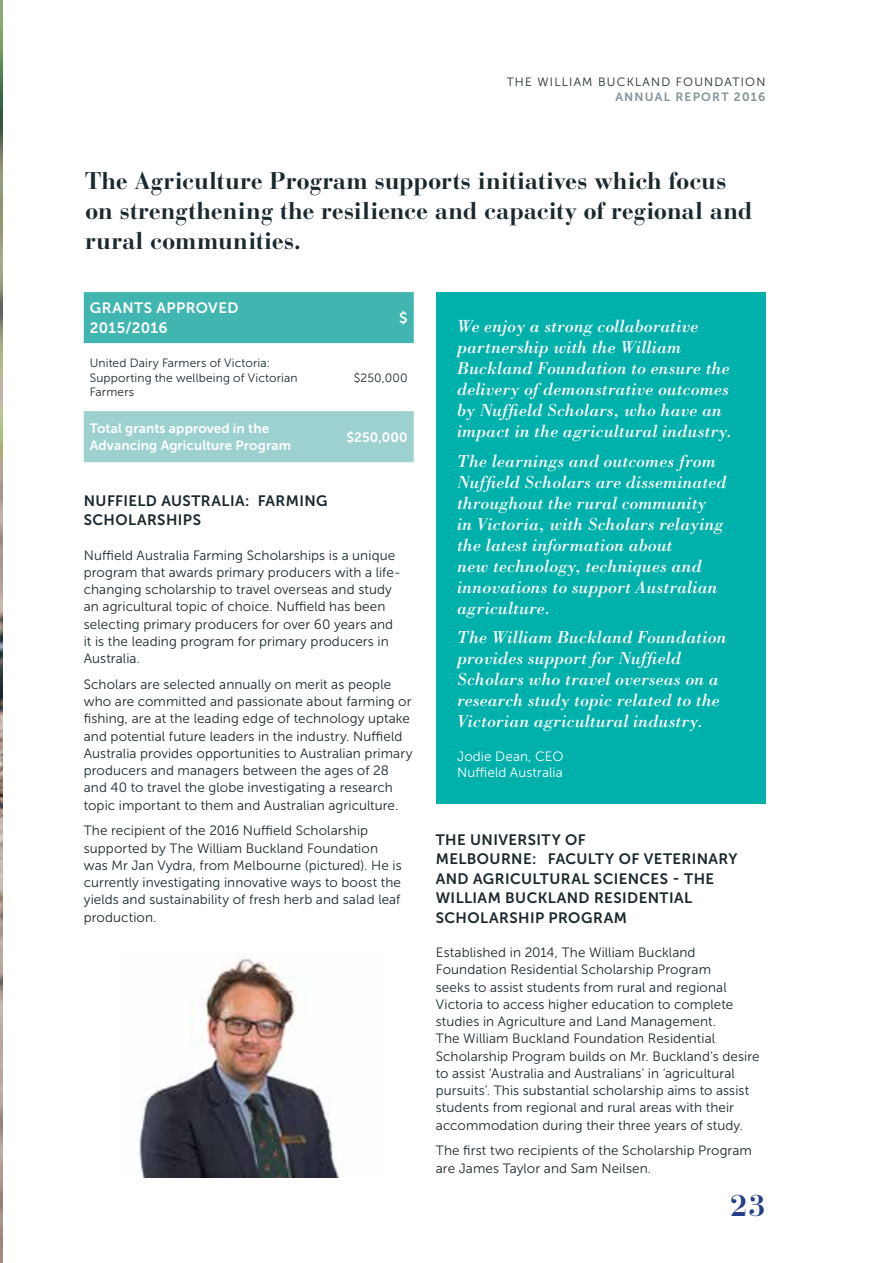
<style>
.page{position:relative;width:893px;height:1263px;background:#fff}
.page>*{position:absolute;margin:0;border:0;box-sizing:border-box;transform-origin:0 0}
.t1{font:700 30px "Bauer Bodoni";color:#243e8c}
.t2{font:700 24px/30px "Bauer Bodoni";letter-spacing:-.005em;color:#1a282f}
.t3{font:italic 18px/21px "Bodoni";color:#fff}
.t4{font:15px/19.5px "Museo Sans 700";letter-spacing:.025em;color:#1a282f}
.t5{font:15px/19.5px "Museo Sans 700";letter-spacing:.025em;color:#fff}
.t6{font:13.5px/17.2px "Museo Sans 300";letter-spacing:.005em;color:#1a282f}
.t7{font:13.5px/17.2px "Museo Sans 700";letter-spacing:.005em;color:#fff}
.t8{font:13.5px/16.5px "Museo Sans 300";letter-spacing:.005em;color:#fff}
.t9{font:12px/14.4px "Museo Sans 300";letter-spacing:.015em;color:#1a282f}
.t10{font:12px "Museo Sans 300";letter-spacing:.1em;color:#1a282f}
.t11{font:12px "Museo Sans 700";letter-spacing:.1em;color:#81929d}
</style>
<div class="page">
<img style="left:139px;top:955px;width:201px;height:223px">
<div style="left:84px;top:292px;width:330px;height:51px;background:#41b6b1"></div>
<div style="left:84px;top:411px;width:330px;height:51px;background:#9cd1cf"></div>
<div style="left:436px;top:292px;width:329px;height:512px;background:#00b0aa"></div>
<img style="left:0;top:0;width:2px;height:1263px">
<p class="t10" style="left:507px;top:76px;width:260px">THE WILLIAM BUCKLAND FOUNDATION</p>
<p class="t11" style="left:615px;top:90px;width:151px">ANNUAL REPORT 2016</p>
<h2 class="t2" style="left:85px;top:166px;width:669px">The Agriculture Program supports initiatives which focus on strengthening the resilience and capacity of regional and rural communities.</h2>
<p class="t5" style="left:90px;top:299px;width:150px">GRANTS APPROVED<br>2015/2016</p>
<p class="t5" style="left:399px;top:308px;width:10px">$</p>
<p class="t9" style="left:90px;top:356px;width:209px">United Dairy Farmers of Victoria:<br>Supporting the wellbeing of Victorian<br>Farmers</p>
<h3 class="t3" style="left:457px;top:315px;width:276px">We enjoy a strong collaborative partnership with the William Buckland Foundation to ensure the delivery of demonstrative outcomes by Nuffield Scholars, who have an impact in the agricultural industry.</h3>
<p class="t3" style="left:457px;top:450px;width:271px">The learnings and outcomes from<br>Nuffield Scholars are disseminated throughout the rural community<br>in Victoria, with Scholars relaying the latest information about<br>new technology, techniques and innovations to support Australian agriculture.</p>
<h3 class="t3" style="left:457px;top:627px;width:271px">The William Buckland Foundation provides support for Nuffield Scholars who travel overseas on a research study topic related to the Victorian agricultural industry.</h3>
<p class="t8" style="left:457px;top:748px;width:108px">Jodie Dean, CEO<br>Nuffield Australia</p>
<p class="t9" style="left:354px;top:370px;width:55px">$250,000</p>
<p class="t7" style="left:90px;top:420px;width:203px">Total grants approved in the<br>Advancing Agriculture Program</p>
<p class="t7" style="left:347px;top:428px;width:63px">$250,000</p>
<p class="t4" style="left:84px;top:491px;width:245px">NUFFIELD AUSTRALIA: FARMING<br>SCHOLARSHIPS</p>
<p class="t6" style="left:84px;top:546px;width:318px">Nuffield Australia Farming Scholarships is a unique program that awards primary producers with a life&shy;changing scholarship to travel overseas and study an agricultural topic of choice. Nuffield has been selecting primary producers for over 60 years and it is the leading program for primary producers in Australia.</p>
<p class="t6" style="left:84px;top:676px;width:330px">Scholars are selected annually on merit as people who are committed and passionate about farming or fishing, are at the leading edge of technology uptake and potential future leaders in the industry. Nuffield Australia provides opportunities to Australian primary producers and managers between the ages of 28 and 40 to travel the globe investigating a research topic important to them and Australian agriculture.</p>
<p class="t6" style="left:84px;top:822px;width:319px">The recipient of the 2016 Nuffield Scholarship supported by The William Buckland Foundation was Mr Jan Vydra, from Melbourne (pictured). He is currently investigating innovative ways to boost the yields and sustainability of fresh herb and salad leaf production.</p>
<p class="t4" style="left:436px;top:830px;width:303px">THE UNIVERSITY OF<br>MELBOURNE: FACULTY OF VETERINARY<br>AND AGRICULTURAL SCIENCES - THE<br>WILLIAM BUCKLAND RESIDENTIAL<br>SCHOLARSHIP PROGRAM</p>
<p class="t6" style="left:436px;top:944px;width:325px">Established in 2014, The William Buckland Foundation Residential Scholarship Program<br>seeks to assist students from rural and regional Victoria to access higher education to complete studies in Agriculture and Land Management.<br>The William Buckland Foundation Residential Scholarship Program builds on Mr. Buckland’s desire to assist ‘Australia and Australians’ in ‘agricultural pursuits’. This substantial scholarship aims to assist students from regional and rural areas with their accommodation during their three years of study.</p>
<p class="t6" style="left:436px;top:1142px;width:318px">The first two recipients of the Scholarship Program are James Taylor and Sam Neilsen.</p>
<h1 class="t1" style="left:730px;top:1188px;width:36px">23</h1>
</div>
